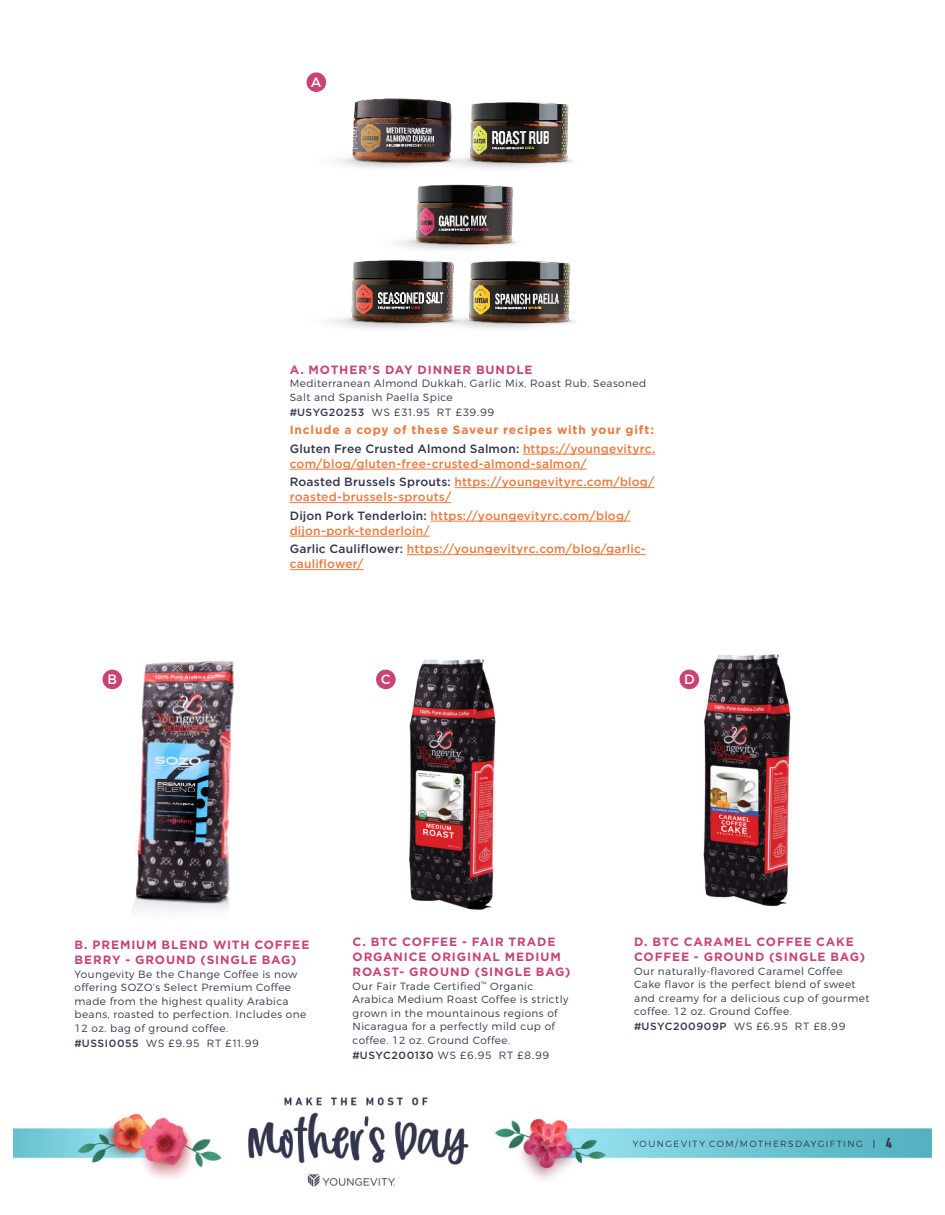
<style>
.page{position:relative;width:945px;height:1215px;background:#fff}
.page>*{position:absolute;margin:0;border:0;box-sizing:border-box;transform-origin:0 0}
.t1{font:13.5px "Montserrat";color:#fff}
.t2{font:500 12px/15px "Gotham";letter-spacing:.015em;color:#eb7a3d}
.t3{font:700 12px/15px "Gotham";letter-spacing:.075em;color:#c94376}
.t4{font:700 12px "Gotham";letter-spacing:.07em;color:#eb7a3d}
.t5{font:300 10.5px/13.5px "Montserrat";letter-spacing:.04em;color:#33364d}
.t6{font:10.5px "Gotham";letter-spacing:.05em;color:#33364d}
.t7{font:300 9px "Montserrat";letter-spacing:.16em;color:#33364d}
.s1{font-weight:500}
.s2{color:#33364d}
.s3{font-family:"DIN Next LT Pro";font-weight:700;font-stretch:condensed;font-size:15px}
</style>
<div class="page">
<img style="left:14px;top:1097px;width:918px;height:90px">
<img style="left:319px;top:76px;width:110px;height:92px">
<img style="left:375px;top:156px;width:139px;height:76px">
<img style="left:500px;top:232px;width:74px;height:97px">
<img style="left:330px;top:230px;width:170px;height:99px">
<img style="left:429px;top:99px;width:143px;height:91px">
<img style="left:112px;top:660px;width:123px;height:252px">
<div style="left:307px;top:72px;width:19px;height:20px;background:#c94376;border-radius:50%"></div>
<div style="left:102px;top:670px;width:20px;height:19px;background:#c94376;border-radius:50%"></div>
<img style="left:409px;top:659px;width:87px;height:251px">
<img style="left:689px;top:654px;width:102px;height:253px">
<div style="left:680px;top:670px;width:19px;height:19px;background:#c94376;border-radius:50%"></div>
<div style="left:376px;top:670px;width:20px;height:19px;background:#c94376;border-radius:50%"></div>
<hr style="left:523px;top:454px;width:132px;height:1px;background:#eb7a3d">
<hr style="left:290px;top:469px;width:297px;height:1px;background:#eb7a3d">
<hr style="left:454px;top:487px;width:200px;height:1px;background:#eb7a3d">
<hr style="left:290px;top:502px;width:161px;height:1px;background:#eb7a3d">
<hr style="left:431px;top:521px;width:200px;height:1px;background:#eb7a3d">
<hr style="left:290px;top:536px;width:140px;height:1px;background:#eb7a3d">
<hr style="left:407px;top:554px;width:239px;height:1px;background:#eb7a3d">
<hr style="left:290px;top:569px;width:74px;height:1px;background:#eb7a3d">
<p class="t1" style="left:311px;top:74px;width:11px">A</p>
<p class="t3" style="left:290px;top:361px;width:244px">A. MOTHER’S DAY DINNER BUNDLE</p>
<p class="t5" style="left:290px;top:376px;width:358px">Mediterranean Almond Dukkah, Garlic Mix, Roast Rub, Seasoned<br>Salt and Spanish Paella Spice</p>
<p class="t6" style="left:290px;top:405px;width:206px"><span class="s1">#USYG20253</span> WS £31.95 RT £39.99</p>
<p class="t4" style="left:290px;top:423px;width:366px">Include a copy of these Saveur recipes with your gift:</p>
<p class="t2" style="left:290px;top:440px;width:367px"><span class="s2">Gluten Free Crusted Almond Salmon:</span> https://youngevityrc. com/blog/gluten-free-crusted-almond-salmon/</p>
<p class="t2" style="left:290px;top:474px;width:366px"><span class="s2">Roasted Brussels Sprouts:</span> https://youngevityrc.com/blog/ roasted-brussels-sprouts/</p>
<p class="t2" style="left:290px;top:508px;width:342px"><span class="s2">Dijon Pork Tenderloin:</span> https://youngevityrc.com/blog/ dijon-pork-tenderloin/</p>
<p class="t2" style="left:290px;top:541px;width:358px"><span class="s2">Garlic Cauliflower:</span> https://youngevityrc.com/blog/garlic&shy;cauliflower/</p>
<p class="t1" style="left:107px;top:671px;width:11px">B</p>
<p class="t1" style="left:381px;top:671px;width:11px">C</p>
<p class="t1" style="left:684px;top:671px;width:12px">D</p>
<p class="t3" style="left:75px;top:937px;width:236px">B. PREMIUM BLEND WITH COFFEE<br>BERRY - GROUND (SINGLE BAG)</p>
<p class="t5" style="left:75px;top:967px;width:233px">Youngevity Be the Change Coffee is now offering SOZO’s Select Premium Coffee made from the highest quality Arabica beans, roasted to perfection. Includes one 12 oz. bag of ground coffee.</p>
<p class="t6" style="left:75px;top:1036px;width:186px"><span class="s1">#USSI0055</span> WS £9.95 RT £11.99</p>
<p class="t3" style="left:353px;top:934px;width:220px">C. BTC COFFEE - FAIR TRADE<br>ORGANICE ORIGINAL MEDIUM<br>ROAST- GROUND (SINGLE BAG)</p>
<p class="t5" style="left:353px;top:979px;width:217px">Our Fair Trade Certified<sup>™</sup> Organic Arabica Medium Roast Coffee is strictly grown in the mountainous regions of Nicaragua for a perfectly mild cup of coffee. 12 oz. Ground Coffee.</p>
<p class="t6" style="left:353px;top:1049px;width:198px"><span class="s1">#USYC200130</span> WS £6.95 RT £8.99</p>
<p class="t3" style="left:634px;top:934px;width:232px">D. BTC CARAMEL COFFEE CAKE<br>COFFEE - GROUND (SINGLE BAG)</p>
<p class="t5" style="left:634px;top:964px;width:237px">Our naturally-flavored Caramel Coffee Cake flavor is the perfect blend of sweet and creamy for a delicious cup of gourmet coffee. 12 oz. Ground Coffee.</p>
<p class="t6" style="left:634px;top:1020px;width:213px"><span class="s1">#USYC200909P</span> WS £6.95 RT £8.99</p>
<p class="t7" style="left:633px;top:1139px;width:261px">YOUNGEVITY.COM/MOTHERSDAYGIFTING <span class="s1">|</span> <span class="s3">4</span></p>
</div>
